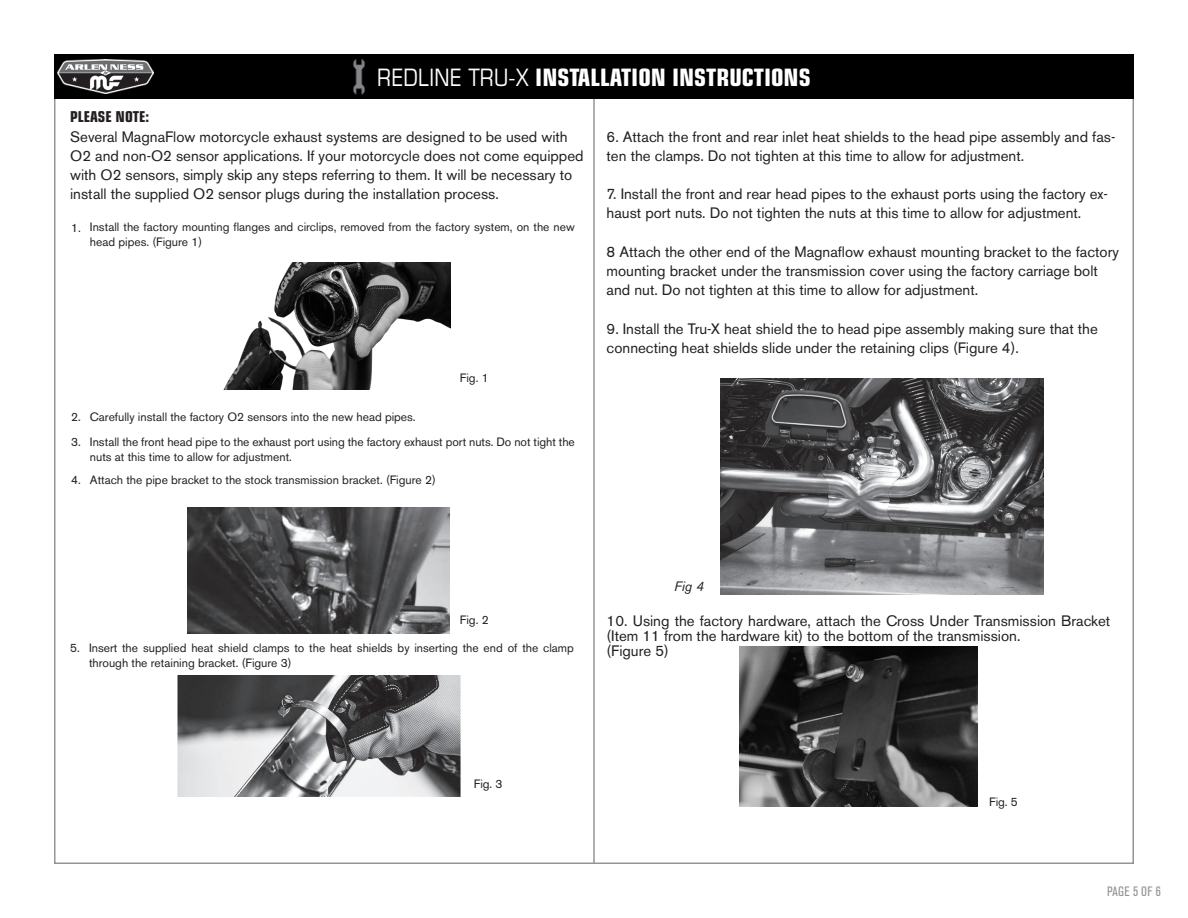
<style>
.page{position:relative;width:1188px;height:918px;background:#fff}
.page>*{position:absolute;margin:0;border:0;box-sizing:border-box;transform-origin:0 0}
.t1{font:700 condensed 24px "Eurostile LT Std";color:#fff}
.t2{font:15px/19.2px "Akzidenz Grotesk BE";color:#231f20}
.t3{font:700 condensed 15px "Eurostile LT Std";color:#231f20}
.t4{font:condensed 13.5px "Akzidenz Grotesk BE";letter-spacing:.03em;color:#939598}
.t5{font:italic 13.5px "Akzidenz Grotesk BE";color:#231f20}
.t6{font:12px/15px "Akzidenz Grotesk BE";color:#231f20}
.s1{font-weight:400}
</style>
<div class="page">
<hr style="left:593px;top:54px;width:2px;height:810px;background:#939598">
<div style="left:54px;top:54px;width:1080px;height:45px;background:#000001"></div>
<img style="left:352px;top:56px;width:14px;height:42px">
<img style="left:57px;top:59px;width:97px;height:35px">
<img style="left:720px;top:379px;width:323px;height:215px">
<img style="left:223px;top:262px;width:228px;height:128px">
<img style="left:188px;top:507px;width:261px;height:127px">
<img style="left:177px;top:675px;width:284px;height:122px">
<img style="left:740px;top:646px;width:237px;height:160px">
<h1 class="t1" style="left:377px;top:63px;width:435px"><span class="s1">REDLINE TRU-X</span> INSTALLATION INSTRUCTIONS</h1>
<p class="t3" style="left:70px;top:107px;width:81px">PLEASE NOTE:</p>
<p class="t2" style="left:70px;top:127px;width:515px">Several MagnaFlow motorcycle exhaust systems are designed to be used with O2 and non-O2 sensor applications. If your motorcycle does not come equipped with O2 sensors, simply skip any steps referring to them. It will be necessary to install the supplied O2 sensor plugs during the installation process.</p>
<p class="t6" style="left:71px;top:221px;width:11px">1.</p>
<p class="t6" style="left:90px;top:219px;width:486px">Install the factory mounting flanges and circlips, removed from the factory system, on the new head pipes. (Figure 1)</p>
<p class="t6" style="left:460px;top:371px;width:30px">Fig. 1</p>
<p class="t6" style="left:71px;top:410px;width:346px">2. Carefully install the factory O2 sensors into the new head pipes.</p>
<p class="t6" style="left:90px;top:435px;width:486px;text-indent:-19px">3. Install the front head pipe to the exhaust port using the factory exhaust port nuts. Do not tight the nuts at this time to allow for adjustment.</p>
<p class="t6" style="left:71px;top:473px;width:366px">4. Attach the pipe bracket to the stock transmission bracket. (Figure 2)</p>
<p class="t2" style="left:607px;top:127px;width:510px">6. Attach the front and rear inlet heat shields to the head pipe assembly and fas&shy;ten the clamps. Do not tighten at this time to allow for adjustment.</p>
<p class="t2" style="left:607px;top:184px;width:503px">7. Install the front and rear head pipes to the exhaust ports using the factory ex&shy;haust port nuts. Do not tighten the nuts at this time to allow for adjustment.</p>
<p class="t2" style="left:607px;top:242px;width:514px">8 Attach the other end of the Magnaflow exhaust mounting bracket to the factory mounting bracket under the transmission cover using the factory carriage bolt and nut. Do not tighten at this time to allow for adjustment.</p>
<p class="t2" style="left:607px;top:319px;width:493px">9. Install the Tru-X heat shield the to head pipe assembly making sure that the connecting heat shields slide under the retaining clips (Figure 4).</p>
<p class="t6" style="left:460px;top:612px;width:30px">Fig. 2</p>
<p class="t6" style="left:89px;top:641px;width:486px;text-indent:-19px">5. Insert the supplied heat shield clamps to the heat shields by inserting the end of the clamp through the retaining bracket. (Figure 3)</p>
<p class="t5" style="left:674px;top:578px;width:31px">Fig 4</p>
<p class="t2" style="left:607px;top:613px;width:505px;line-height:15px">10. Using the factory hardware, attach the Cross Under Transmission Bracket (Item 11 from the hardware kit) to the bottom of the transmission.<br>(Figure 5)</p>
<p class="t6" style="left:474px;top:776px;width:30px">Fig. 3</p>
<p class="t6" style="left:989px;top:795px;width:30px">Fig. 5</p>
<p class="t4" style="left:1107px;top:884px;width:55px">PAGE 5 OF 6</p>
</div>
